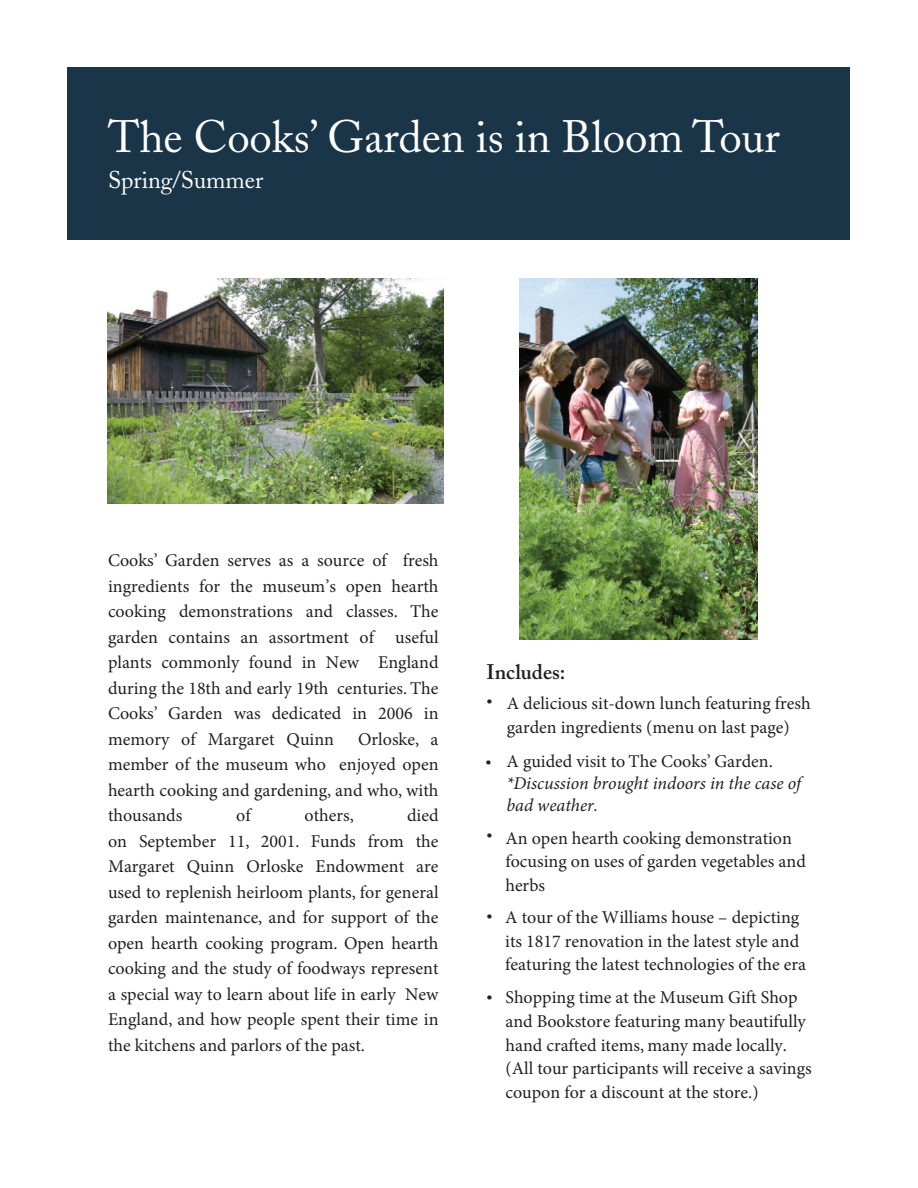
<style>
.page{position:relative;width:918px;height:1188px;background:#fff}
.page>*{position:absolute;margin:0;border:0;box-sizing:border-box;transform-origin:0 0}
.t1{font:45px "Adobe Caslon";letter-spacing:-.005em;color:#fff}
.t2{font:24px "Adobe Caslon";color:#fff}
.t3{font:600 21px "Adobe Caslon";color:#231f20}
.t4{font:18px/25.5px "Minion Pro";color:#231f20;text-align:justify}
.t5{font:italic 18px/21.6px "Minion Pro";color:#231f20}
.s1{font-family:"Adobe Caslon"}
.s2{font-family:"Adobe Caslon";font-style:normal}
.s3{font-style:normal}
</style>
<div class="page">
<div style="left:68px;top:67px;width:782px;height:173px;background:#1a3547"></div>
<img style="left:107px;top:278px;width:336px;height:225px">
<img style="left:519px;top:278px;width:238px;height:361px">
<h1 class="t1" style="left:108px;top:110px;width:673px">The Cooks’ Garden is in Bloom Tour</h1>
<h2 class="t2" style="left:108px;top:165px;width:157px">Spring/Summer</h2>
<p class="t4" style="left:108px;top:548px;width:332px">Cooks’ Garden serves as a source of fresh ingredients for the museum’s open hearth cooking demonstrations and classes. The garden contains an assortment of useful plants commonly found in New England during the 18th and early 19th centuries. The Cooks’ Garden was dedicated in 2006 in memory of Margaret Quinn</p>
<p class="t4" style="left:108px;top:726px;width:332px;text-indent:250px">Orloske, a member of the museum who enjoyed open hearth cooking and gardening, and who, with thousands</p>
<p class="t4" style="left:108px;top:803px;width:332px;text-indent:299px">died on September 11, 2001. Funds from the Margaret Quinn Orloske Endowment are used to replenish heirloom plants, for general garden maintenance, and for support of the open hearth cooking program. Open hearth cooking and the study of foodways represent a special way to learn about life in early New England, and how people spent their time in the kitchens and parlors of the past.</p>
<p class="t4" style="left:236px;top:803px;width:16px">of</p>
<p class="t4" style="left:305px;top:803px;width:51px">others,</p>
<p class="t3" style="left:487px;top:659px;width:81px">Includes:</p>
<p class="t4" style="left:487px;top:692px;width:326px;line-height:23.2px;text-align:center"><span class="s1">•</span> A delicious sit-down lunch featuring fresh garden ingredients (menu on last page)</p>
<p class="t5" style="left:506px;top:751px;width:296px;text-indent:-21px"><span class="s2">•</span> <span class="s3">A guided visit to The Cooks’ Garden. </span>*Discussion brought indoors in the case of bad weather.</p>
<p class="t4" style="left:505px;top:826px;width:302px;line-height:23.5px;text-align:left;text-indent:-19px"><span class="s1">•</span> An open hearth cooking demonstration focusing on uses of garden vegetables and herbs</p>
<p class="t4" style="left:505px;top:906px;width:302px;line-height:23.5px;text-align:left;text-indent:-19px"><span class="s1">•</span> A tour of the Williams house – depicting its 1817 renovation in the latest style and featuring the latest technologies of the era</p>
<p class="t4" style="left:506px;top:985px;width:308px;line-height:23.9px;text-align:left;text-indent:-19px"><span class="s1">•</span> Shopping time at the Museum Gift Shop and Bookstore featuring many beautifully hand crafted items, many made locally. (All tour participants will receive a savings coupon for a discount at the store.)</p>
</div>
